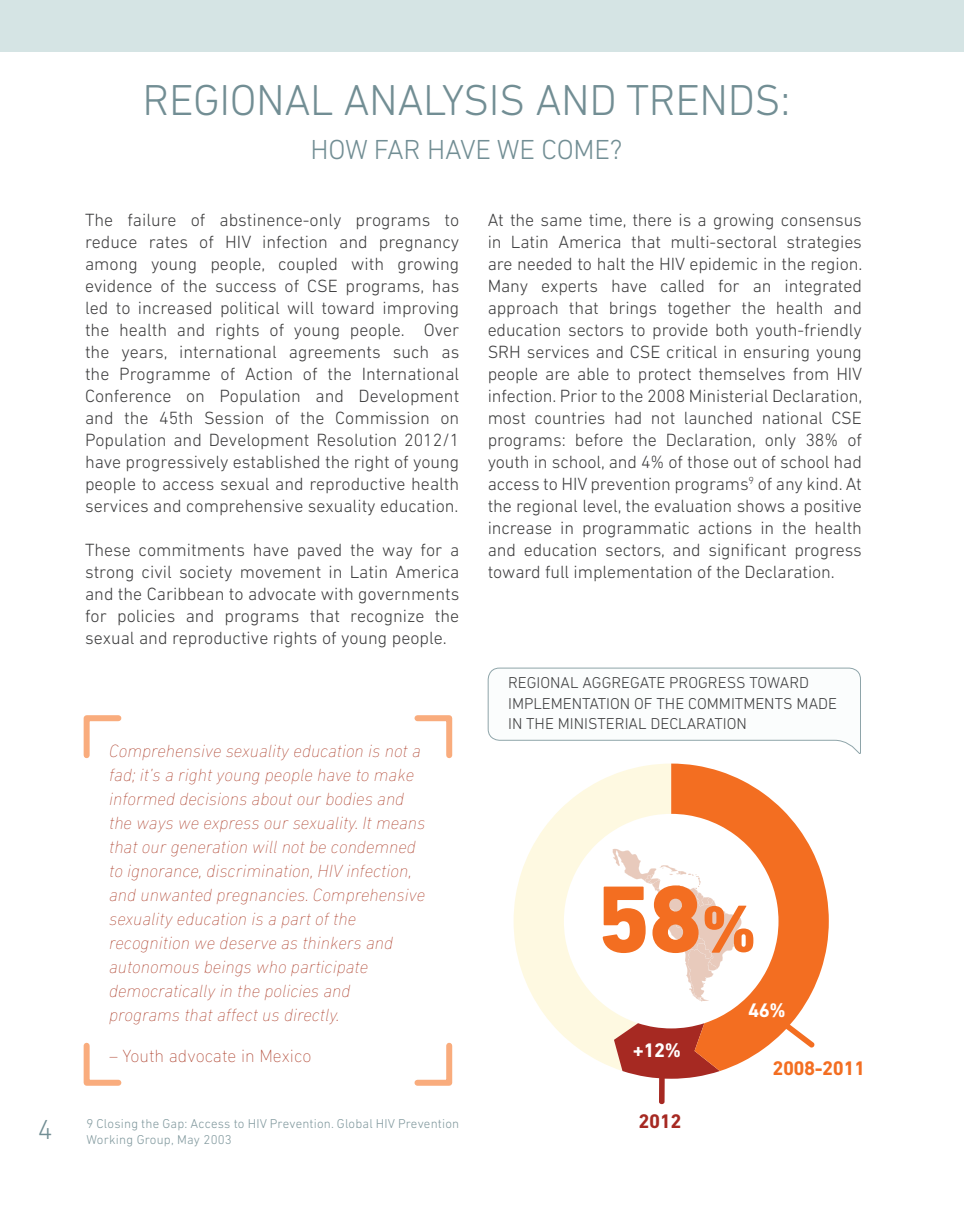
<style>
.page{position:relative;width:964px;height:1219px;background:#fff}
.page>*{position:absolute;margin:0;border:0;box-sizing:border-box;transform-origin:0 0}
.t1{font:800 96px "DIN Next LT Pro";color:#f36e21}
.t2{font:300 44px "DIN Next LT Pro";letter-spacing:-.01em;color:#728e94}
.t3{font:300 28px "DIN Next LT Pro";letter-spacing:-.01em;color:#728e94}
.t4{font:700 20px "DIN Next LT Pro";letter-spacing:-.025em;color:#f36e21}
.t5{font:700 20px "DIN Next LT Pro";color:#fff}
.t6{font:700 20px "DIN Next LT Pro";color:#a62922}
.t7{font:300 18px/22px "DIN Next LT Pro";color:#3e3e3f;text-align:justify}
.t8{font:italic 200 18px/24px "DIN Next LT Pro";color:#ad402c}
.t9{font:200 18px "DIN Next LT Pro";color:#ad402c}
.t10{font:300 16px/20px "DIN Next LT Pro";color:#3e3e3f}
.t11{font:300 13px/16px "DIN Next LT Pro";letter-spacing:.015em;color:#7f979c}
.s1{font-size:66.8px}
</style>
<div class="page">
<div style="left:0;top:0;width:964px;height:51px;background:#d5e4e4"></div>
<svg style="left:487px;top:667px;width:374px;height:87px"></svg>
<svg style="left:513px;top:764px;width:158px;height:304px"></svg>
<svg style="left:614px;top:1023px;width:106px;height:56px;background:#bb5c54"></svg>
<svg style="left:671px;top:764px;width:158px;height:307px"></svg>
<svg style="left:748px;top:995px;width:67px;height:53px"></svg>
<div style="left:659px;top:1030px;width:6px;height:74px;background:#a62922;border-radius:3px"></div>
<svg style="left:83px;top:715px;width:39px;height:44px"></svg>
<svg style="left:414px;top:1042px;width:39px;height:44px"></svg>
<svg style="left:83px;top:1042px;width:39px;height:44px"></svg>
<svg style="left:414px;top:715px;width:39px;height:44px"></svg>
<h3 class="t3" style="left:38px;top:1114px;width:16px">4</h3>
<h2 class="t2" style="left:142px;top:74px;width:649px">REGIONAL ANALYSIS AND TRENDS:</h2>
<h3 class="t3" style="left:311px;top:133px;width:313px">HOW FAR HAVE WE COME?</h3>
<p class="t7" style="left:85px;top:209px;width:376px">The failure of abstinence-only programs to reduce rates of HIV infection and pregnancy among young people, coupled with growing evidence of the success of CSE programs, has led to increased political will toward improving the health and rights of young people. Over the years, international agreements such as the Programme of Action of the International Conference on Population and Development and the 45th Session of the Commission on Population and Development Resolution 2012/1 have progressively established the right of young people to access sexual and reproductive health services and comprehensive sexuality education.</p>
<p class="t7" style="left:85px;top:539px;width:376px">These commitments have paved the way for a strong civil society movement in Latin America and the Caribbean to advocate with governments for policies and programs that recognize the sexual and reproductive rights of young people.</p>
<p class="t8" style="left:109px;top:739px;width:318px">Comprehensive sexuality education is not a fad; it’s a right young people have to make informed decisions about our bodies and the ways we express our sexuality. It means that our generation will not be condemned to ignorance, discrimination, HIV infection, and unwanted pregnancies. Comprehensive sexuality education is a part of the recognition we deserve as thinkers and autonomous beings who participate democratically in the policies and programs that affect us directly.</p>
<p class="t9" style="left:109px;top:1046px;width:204px">– Youth advocate in Mexico</p>
<p class="t11" style="left:86px;top:1115px;width:374px">9 Closing the Gap: Access to HIV Prevention. Global HIV Prevention<br>Working Group, May 2003</p>
<p class="t7" style="left:488px;top:209px;width:376px">At the same time, there is a growing consensus in Latin America that multi-sectoral strategies are needed to halt the HIV epidemic in the region.<br>Many experts have called for an integrated approach that brings together the health and education sectors to provide both youth-friendly SRH services and CSE critical in ensuring young people are able to protect themselves from HIV infection. Prior to the 2008 Ministerial Declaration, most countries had not launched national CSE programs: before the Declaration, only 38% of youth in school, and 4% of those out of school had access to HIV prevention programs<sup>9</sup> of any kind. At the regional level, the evaluation shows a positive increase in programmatic actions in the health and education sectors, and significant progress toward full implementation of the Declaration.</p>
<p class="t10" style="left:508px;top:673px;width:330px">REGIONAL AGGREGATE PROGRESS TOWARD<br>IMPLEMENTATION OF THE COMMITMENTS MADE<br>IN THE MINISTERIAL DECLARATION</p>
<h1 class="t1" style="left:596px;top:862px;width:162px">58<span class="s1">%</span></h1>
<p class="t5" style="left:633px;top:1039px;width:50px">+12%</p>
<p class="t6" style="left:638px;top:1109px;width:44px">2012</p>
<p class="t5" style="left:748px;top:998px;width:39px">46%</p>
<p class="t4" style="left:772px;top:1057px;width:94px">2008-2011</p>
</div>
